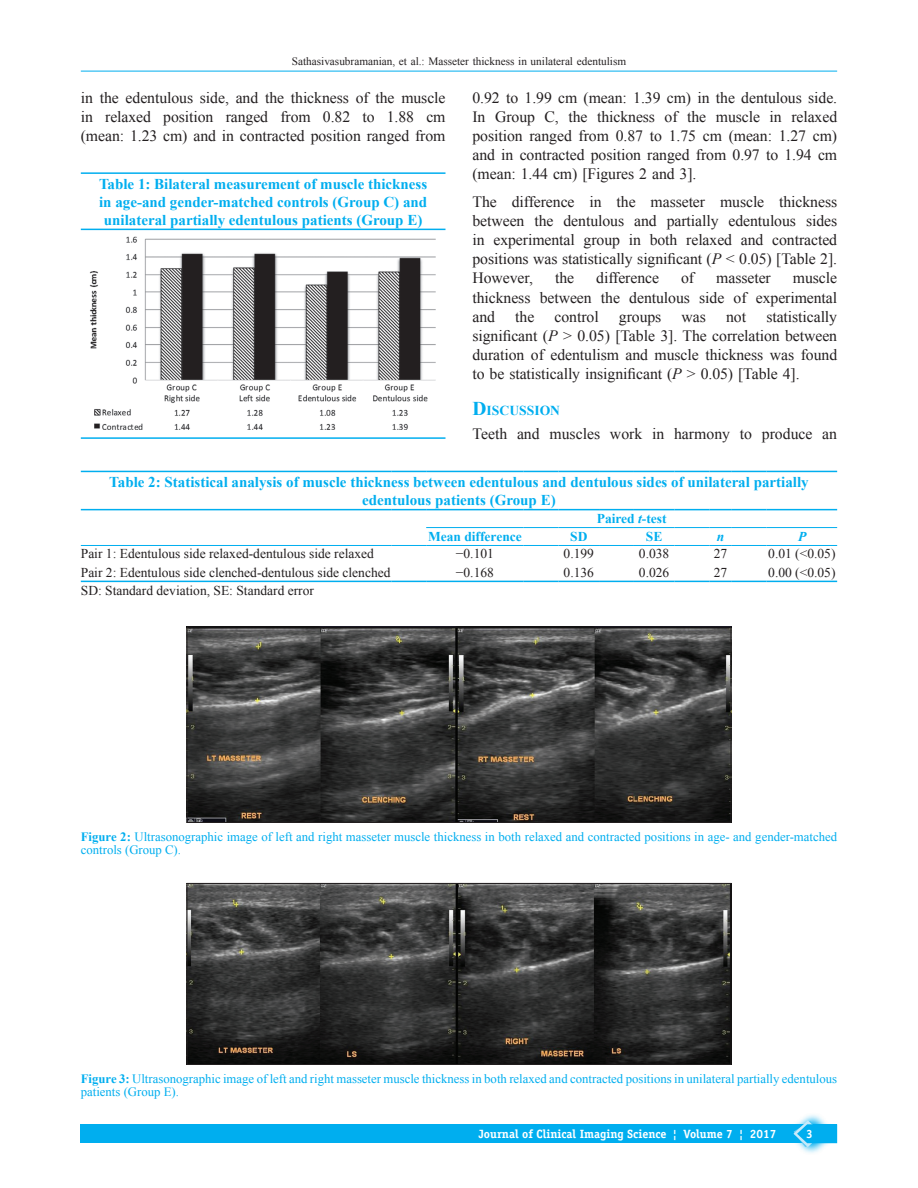
<style>
.page{position:relative;width:918px;height:1188px;background:#fff}
.page>*{position:absolute;margin:0;border:0;box-sizing:border-box;transform-origin:0 0}
.TX{font:15.75px/19.2px "Times New Roman";letter-spacing:-.005em;color:#231f20;text-align:justify}
.TT{font:700 15px/18px "Times New Roman";color:#00aeef;text-align:center}
.t1{font:700 13.65px "Times New Roman";color:#00aeef}
.TBL{font:13.5px "Times New Roman";color:#231f20}
.TB{font:13.5px "Times New Roman";color:#231f20}
.TFN{font:13.5px "Times New Roman";color:#231f20}
.TCH{font:700 13.5px "Times New Roman";color:#00aeef}
.TCH-2{font:italic 700 13.5px "Times New Roman";color:#00aeef}
.FGC{font:12.75px/13.6px "Times New Roman";color:#00aeef}
.AH{font:700 12px "Officina Serif";color:#fff}
.t2{font:11.25px "Times New Roman";color:#231f20}
.s1{font-style:italic}
.s2{font-size:19.5px}
.s3{font-weight:700}
</style>
<div class="page">
<hr style="left:81px;top:71px;width:756px;height:1px;background:#00aeef">
<div style="left:81px;top:1124px;width:756px;height:19px;background:#00aeef"></div>
<svg style="left:800px;top:1114px;width:24px;height:39px"></svg>
<svg style="left:793px;top:1120px;width:44px;height:27px"></svg>
<hr style="left:81px;top:581px;width:310px;height:1px;background:#00aeef">
<hr style="left:391px;top:581px;width:35px;height:1px;background:#00aeef">
<hr style="left:426px;top:581px;width:98px;height:1px;background:#00aeef">
<hr style="left:524px;top:581px;width:35px;height:1px;background:#00aeef">
<hr style="left:559px;top:581px;width:40px;height:1px;background:#00aeef">
<hr style="left:599px;top:581px;width:35px;height:1px;background:#00aeef">
<hr style="left:634px;top:581px;width:40px;height:1px;background:#00aeef">
<hr style="left:674px;top:581px;width:35px;height:1px;background:#00aeef">
<svg style="left:709px;top:581px;width:23px;height:1px"></svg>
<hr style="left:732px;top:581px;width:35px;height:1px;background:#00aeef">
<hr style="left:767px;top:581px;width:70px;height:1px;background:#00aeef">
<hr style="left:81px;top:545px;width:310px;height:1px;background:#00aeef">
<hr style="left:391px;top:545px;width:35px;height:1px;background:#00aeef">
<hr style="left:426px;top:545px;width:98px;height:1px;background:#00aeef">
<hr style="left:524px;top:545px;width:35px;height:1px;background:#00aeef">
<hr style="left:559px;top:545px;width:40px;height:1px;background:#00aeef">
<hr style="left:599px;top:545px;width:35px;height:1px;background:#00aeef">
<hr style="left:634px;top:545px;width:40px;height:1px;background:#00aeef">
<hr style="left:674px;top:545px;width:35px;height:1px;background:#00aeef">
<svg style="left:709px;top:545px;width:23px;height:1px"></svg>
<hr style="left:732px;top:545px;width:35px;height:1px;background:#00aeef">
<hr style="left:767px;top:545px;width:70px;height:1px;background:#00aeef">
<hr style="left:81px;top:471px;width:310px;height:1px;background:#00aeef">
<hr style="left:391px;top:471px;width:35px;height:1px;background:#00aeef">
<hr style="left:426px;top:471px;width:98px;height:1px;background:#00aeef">
<hr style="left:524px;top:471px;width:35px;height:1px;background:#00aeef">
<hr style="left:559px;top:471px;width:40px;height:1px;background:#00aeef">
<hr style="left:599px;top:471px;width:35px;height:1px;background:#00aeef">
<hr style="left:634px;top:471px;width:40px;height:1px;background:#00aeef">
<hr style="left:674px;top:471px;width:35px;height:1px;background:#00aeef">
<svg style="left:709px;top:471px;width:23px;height:1px"></svg>
<hr style="left:732px;top:471px;width:35px;height:1px;background:#00aeef">
<hr style="left:767px;top:471px;width:70px;height:1px;background:#00aeef">
<hr style="left:81px;top:509px;width:310px;height:1px;background:#00aeef">
<hr style="left:391px;top:509px;width:35px;height:1px;background:#00aeef">
<hr style="left:426px;top:509px;width:98px;height:1px;background:#00aeef">
<hr style="left:524px;top:509px;width:35px;height:1px;background:#00aeef">
<hr style="left:559px;top:509px;width:40px;height:1px;background:#00aeef">
<hr style="left:599px;top:509px;width:35px;height:1px;background:#00aeef">
<hr style="left:634px;top:509px;width:40px;height:1px;background:#00aeef">
<hr style="left:674px;top:509px;width:35px;height:1px;background:#00aeef">
<svg style="left:709px;top:509px;width:23px;height:1px"></svg>
<hr style="left:732px;top:509px;width:35px;height:1px;background:#00aeef">
<hr style="left:767px;top:509px;width:70px;height:1px;background:#00aeef">
<hr style="left:426px;top:527px;width:98px;height:1px;background:#00aeef">
<hr style="left:524px;top:527px;width:35px;height:1px;background:#00aeef">
<hr style="left:559px;top:527px;width:40px;height:1px;background:#00aeef">
<hr style="left:599px;top:527px;width:35px;height:1px;background:#00aeef">
<hr style="left:634px;top:527px;width:40px;height:1px;background:#00aeef">
<hr style="left:674px;top:527px;width:35px;height:1px;background:#00aeef">
<svg style="left:709px;top:527px;width:23px;height:1px"></svg>
<hr style="left:732px;top:527px;width:35px;height:1px;background:#00aeef">
<hr style="left:767px;top:527px;width:70px;height:1px;background:#00aeef">
<hr style="left:81px;top:172px;width:365px;height:2px;background:#00aeef">
<hr style="left:81px;top:229px;width:365px;height:1px;background:#00aeef">
<hr style="left:81px;top:437px;width:365px;height:2px;background:#00aeef">
<img style="left:89px;top:236px;width:347px;height:194px">
<img style="left:189px;top:629px;width:540px;height:192px">
<div style="left:187px;top:627px;width:544px;height:196px;border:1px solid #231f20"></div>
<img style="left:189px;top:885px;width:540px;height:178px">
<div style="left:187px;top:883px;width:544px;height:182px;border:1px solid #231f20"></div>
<p class="t2" style="left:292px;top:54px;width:336px">Sathasivasubramanian, et al.: Masseter thickness in unilateral edentulism</p>
<p class="TX" style="left:81px;top:88px;width:366px">in the edentulous side, and the thickness of the muscle in relaxed position ranged from 0.82 to 1.88 cm (mean: 1.23 cm) and in contracted position ranged from</p>
<p class="TX" style="left:472px;top:88px;width:366px">0.92 to 1.99 cm (mean: 1.39 cm) in the dentulous side.<br>In Group C, the thickness of the muscle in relaxed position ranged from 0.87 to 1.75 cm (mean: 1.27 cm) and in contracted position ranged from 0.97 to 1.94 cm (mean: 1.44 cm) [Figures 2 and 3].</p>
<p class="TX" style="left:472px;top:192px;width:366px">The difference in the masseter muscle thickness between the dentulous and partially edentulous sides in experimental group in both relaxed and contracted positions was statistically significant (<span class="s1">P</span> &lt; 0.05) [Table 2].<br>However,</p>
<p class="TT" style="left:99px;top:174px;width:330px">Table 1: Bilateral measurement of muscle thickness in age-and gender-matched controls (Group C) and unilateral partially edentulous patients (Group E)</p>
<p class="TX" style="left:472px;top:268px;width:366px;text-indent:320px">muscle thickness between the dentulous side of experimental and</p>
<p class="TX" style="left:555px;top:268px;width:21px">the</p>
<p class="TX" style="left:596px;top:268px;width:64px">difference</p>
<p class="TX" style="left:681px;top:268px;width:15px">of</p>
<p class="TX" style="left:716px;top:268px;width:56px">masseter</p>
<p class="TX" style="left:472px;top:307px;width:366px;text-indent:294px">statistically significant (<span class="s1">P</span> &gt; 0.05) [Table 3]. The correlation between duration of edentulism and muscle thickness was found to be statistically insignificant (<span class="s1">P</span> &gt; 0.05) [Table 4].</p>
<h1 class="t1" style="left:472px;top:401px;width:89px"><span class="s2">D</span>ISCUSSION</h1>
<p class="TX" style="left:472px;top:424px;width:366px">Teeth and muscles work in harmony to produce an</p>
<p class="TT" style="left:109px;top:473px;width:701px">Table 2: Statistical analysis of muscle thickness between edentulous and dentulous sides of unilateral partially edentulous patients (Group E)</p>
<p class="TCH" style="left:597px;top:509px;width:71px">Paired <span class="s1">t</span>‑test</p>
<p class="TCH" style="left:428px;top:527px;width:95px">Mean difference</p>
<p class="TCH" style="left:570px;top:527px;width:19px">SD</p>
<p class="TCH" style="left:646px;top:527px;width:18px">SE</p>
<p class="TCH-2" style="left:717px;top:527px;width:9px">n</p>
<p class="TCH-2" style="left:798px;top:527px;width:10px">P</p>
<p class="TB" style="left:81px;top:545px;width:295px">Pair 1: Edentulous side relaxed‑dentulous side relaxed</p>
<p class="TB" style="left:456px;top:545px;width:39px">−0.101</p>
<p class="TB" style="left:564px;top:545px;width:32px">0.199</p>
<p class="TB" style="left:639px;top:545px;width:32px">0.038</p>
<p class="TB" style="left:714px;top:545px;width:15px">27</p>
<p class="TB" style="left:768px;top:545px;width:69px">0.01 (&lt;0.05)</p>
<p class="TBL" style="left:81px;top:563px;width:311px">Pair 2: Edentulous side clenched‑dentulous side clenched</p>
<p class="TBL" style="left:456px;top:563px;width:39px">−0.168</p>
<p class="TBL" style="left:564px;top:563px;width:32px">0.136</p>
<p class="TBL" style="left:639px;top:563px;width:32px">0.026</p>
<p class="TBL" style="left:714px;top:563px;width:15px">27</p>
<p class="TBL" style="left:768px;top:563px;width:69px">0.00 (&lt;0.05)</p>
<p class="TFN" style="left:81px;top:581px;width:235px">SD: Standard deviation, SE: Standard error</p>
<p class="TX" style="left:515px;top:307px;width:21px">the</p>
<p class="TX" style="left:555px;top:307px;width:46px">control</p>
<p class="TX" style="left:619px;top:307px;width:44px">groups</p>
<p class="TX" style="left:682px;top:307px;width:26px">was</p>
<p class="TX" style="left:726px;top:307px;width:21px">not</p>
<p class="FGC" style="left:81px;top:829px;width:758px"><span class="s3">Figure 2:</span> Ultrasonographic image of left and right masseter muscle thickness in both relaxed and contracted positions in age‑ and gender‑matched controls (Group C).</p>
<p class="FGC" style="left:81px;top:1071px;width:758px"><span class="s3">Figure 3:</span> Ultrasonographic image of left and right masseter muscle thickness in both relaxed and contracted positions in unilateral partially edentulous patients (Group E).</p>
<p class="AH" style="left:479px;top:1127px;width:299px">Journal of Clinical Imaging Science ¦ Volume 7 ¦ 2017</p>
<p class="AH" style="left:806px;top:1126px;width:8px">3</p>
</div>
